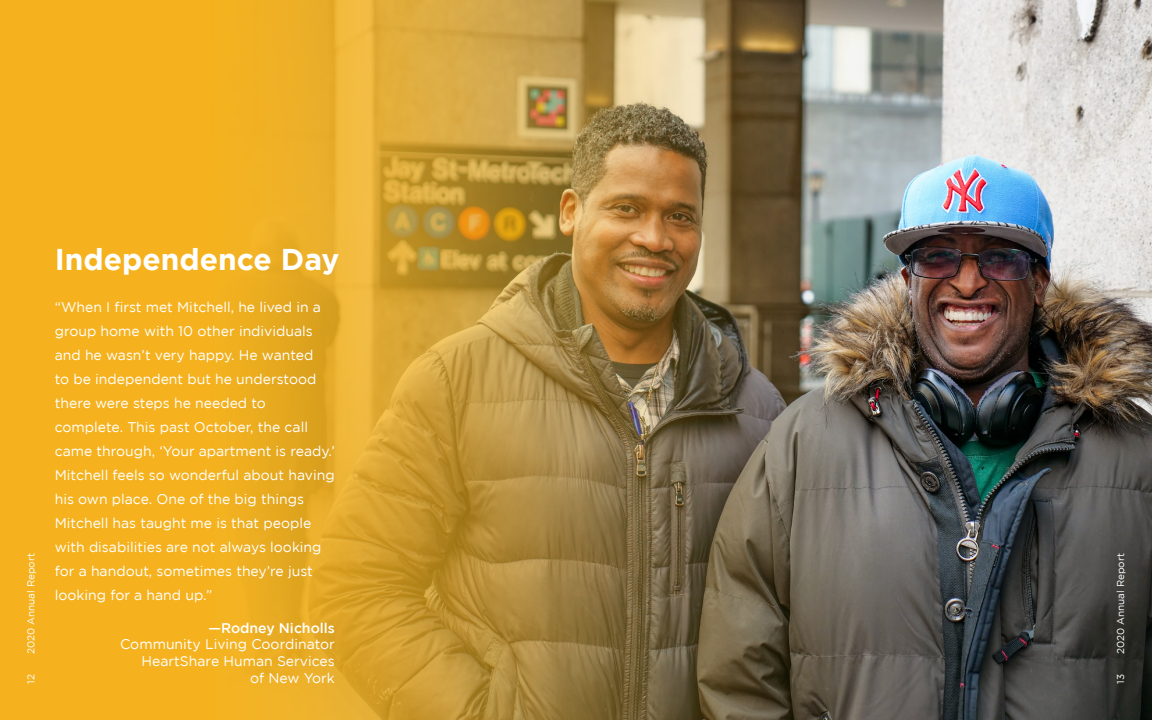
<style>
.page{position:relative;width:1152px;height:720px;background:#fff}
.page>*{position:absolute;margin:0;border:0;box-sizing:border-box;transform-origin:0 0}
.t1{font:700 30px "Gotham";color:#fff}
.t2{font:14px/24px "Gotham";color:#fff}
.t3{font:500 14px "Gotham";color:#fff}
.t4{font:10px "Gotham";color:#fff}
</style>
<div class="page">
<img style="left:1131px;top:0;width:21px;height:720px">
<img style="left:0;top:0;width:1131px;height:720px">
<p class="t4" style="left:25px;top:654px;width:103px;rotate:-90deg">2020 Annual Report</p>
<p class="t4" style="left:25px;top:684px;width:11px;rotate:-90deg">12</p>
<p class="t1" style="left:55px;top:242px;width:286px">Independence Day</p>
<p class="t2" style="left:55px;top:295px;width:282px">“When I first met Mitchell, he lived in a group home with 10 other individuals and he wasn’t very happy. He wanted<br>to be independent but he understood there were steps he needed to complete. This past October, the call came through, ‘Your apartment is ready.’ Mitchell feels so wonderful about having his own place. One of the big things Mitchell has taught me is that people with disabilities are not always looking for a handout, sometimes they’re just looking for a hand up.”</p>
<p class="t3" style="left:208px;top:620px;width:128px">—Rodney Nicholls</p>
<p class="t2" style="left:120px;top:632px;width:216px">Community Living Coordinator</p>
<p class="t2" style="left:142px;top:649px;width:195px">HeartShare Human Services</p>
<p class="t2" style="left:250px;top:666px;width:86px">of New York</p>
<p class="t4" style="left:1115px;top:654px;width:103px;rotate:-90deg">2020 Annual Report</p>
<p class="t4" style="left:1115px;top:684px;width:11px;rotate:-90deg">13</p>
</div>
